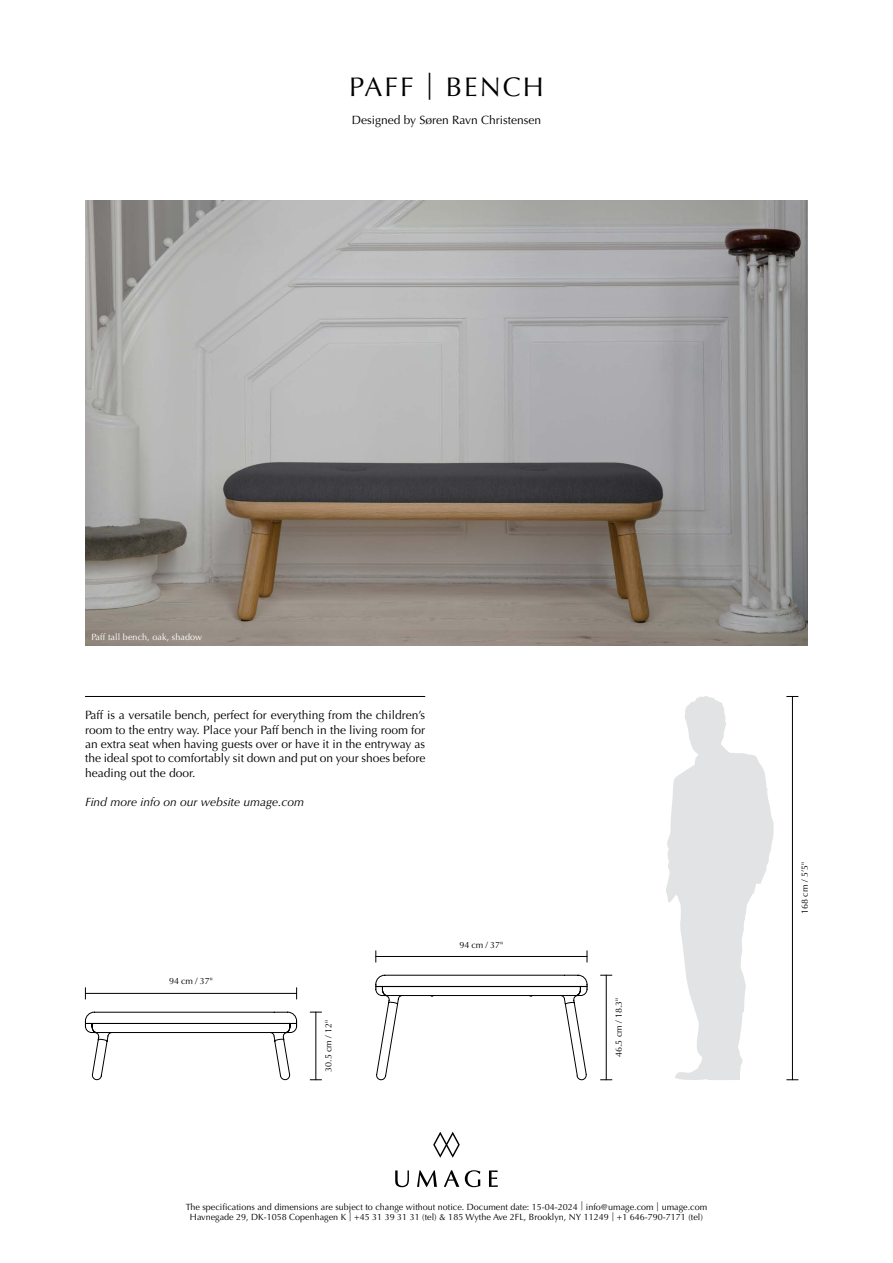
<style>
.page{position:relative;width:893px;height:1263px;background:#fff}
.page>*{position:absolute;margin:0;border:0;box-sizing:border-box;transform-origin:0 0}
.t1{font:27px "Optima LT Std";letter-spacing:.075em;color:#000}
.t2{font:12px/14.4px "Optima LT Std";color:#000;text-align:justify}
.t3{font:italic 12px "Optima LT Std";color:#000}
.t4{font:9px/10.8px "Optima LT Std";color:#000;text-align:center}
.t5{font:9px "Optima LT Std";letter-spacing:.01em;color:#fff}
</style>
<div class="page">
<svg style="left:489px;top:1170px;width:9px;height:17px"></svg>
<svg style="left:433px;top:1132px;width:27px;height:25px"></svg>
<svg style="left:395px;top:1170px;width:14px;height:17px"></svg>
<svg style="left:417px;top:1170px;width:20px;height:17px"></svg>
<svg style="left:444px;top:1170px;width:15px;height:17px"></svg>
<svg style="left:465px;top:1170px;width:15px;height:17px"></svg>
<hr style="left:85px;top:696px;width:340px;height:1px;background:#000">
<hr style="left:792px;top:696px;width:1px;height:384px;background:#000">
<svg style="left:666px;top:696px;width:108px;height:384px"></svg>
<hr style="left:375px;top:956px;width:212px;height:1px;background:#000">
<svg style="left:587px;top:950px;width:1px;height:12px"></svg>
<hr style="left:606px;top:975px;width:1px;height:105px;background:#000">
<svg style="left:600px;top:1079px;width:12px;height:1px"></svg>
<svg style="left:600px;top:975px;width:12px;height:1px"></svg>
<svg style="left:375px;top:974px;width:213px;height:107px"></svg>
<hr style="left:85px;top:993px;width:212px;height:1px;background:#000">
<hr style="left:315px;top:1012px;width:1px;height:68px;background:#000">
<svg style="left:310px;top:1079px;width:12px;height:1px"></svg>
<svg style="left:310px;top:1012px;width:12px;height:1px"></svg>
<svg style="left:85px;top:1011px;width:212px;height:70px"></svg>
<img style="left:85px;top:200px;width:723px;height:446px">
<h1 class="t1" style="left:349px;top:71px;width:196px">PAFF | BENCH</h1>
<p class="t2" style="left:352px;top:113px;width:191px">Designed by Søren Ravn Christensen</p>
<p class="t5" style="left:91px;top:631px;width:112px">Paff tall bench, oak, shadow</p>
<p class="t2" style="left:85px;top:708px;width:342px">Paff is a versatile bench, perfect for everything from the children’s room to the entry way. Place your Paff bench in the living room for an extra seat when having guests over or have it in the entryway as the ideal spot to comfortably sit down and put on your shoes before heading out the door.</p>
<p class="t3" style="left:85px;top:794px;width:221px">Find more info on our website umage.com</p>
<p class="t4" style="left:169px;top:976px;width:45px">94 cm / 37"</p>
<p class="t4" style="left:323px;top:1072px;width:54px;rotate:-90deg">30.5 cm / 12"</p>
<p class="t4" style="left:460px;top:939px;width:45px">94 cm / 37"</p>
<p class="t4" style="left:613px;top:1057px;width:61px;rotate:-90deg">46.5 cm / 18.3"</p>
<p class="t4" style="left:186px;top:1201px;width:523px">The specifications and dimensions are subject to change without notice. Document date: 15-04-2024 | info@umage.com | umage.com<br>Havnegade 29, DK-1058 Copenhagen K | +45 31 39 31 31 (tel) &amp; 185 Wythe Ave 2FL, Brooklyn, NY 11249 | +1 646-790-7171 (tel)</p>
<p class="t4" style="left:800px;top:914px;width:54px;rotate:-90deg">168 cm / 5’5"</p>
</div>
